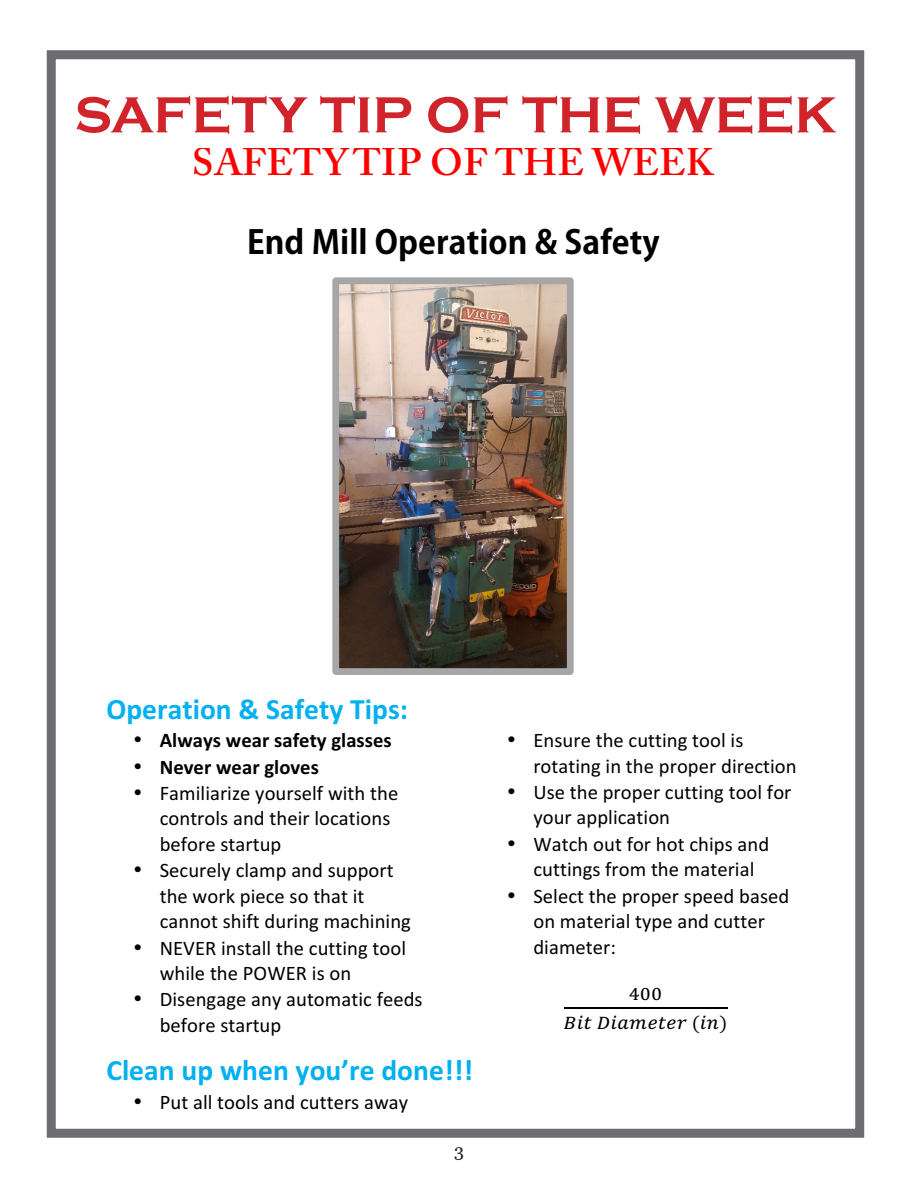
<style>
.page{position:relative;width:918px;height:1188px;background:#fff}
.page>*{position:absolute;margin:0;border:0;box-sizing:border-box;transform-origin:0 0}
.Pg_Titles{font:700 52.5px "Copperplate Gothic";color:#d1232a}
.t1{font:600 38.4px "Adobe Caslon Pro";letter-spacing:.015em;color:#f00}
.t2{font:700 32.4px "Adobe Gothic Std";letter-spacing:.005em;color:#000}
.t3{font:700 29.55px "Calibri";color:#00b0f0}
.t4{font:20.7px/25.2px "Calibri";color:#000}
.t5{font:700 20.7px "Calibri";color:#000}
.t6{font:19.2px/29.1px "Cambria Math";color:#000;text-align:center}
.t7{font:18px "Georgia";color:#231f20}
</style>
<div class="page">
<div style="left:47px;top:50px;width:817px;height:1088px;border:9px solid #6c6d70"></div>
<hr style="left:564px;top:1007px;width:163px;height:2px;background:#000">
<img style="left:340px;top:286px;width:226px;height:381px">
<div style="left:332px;top:278px;width:242px;height:397px;border:7px solid #a6a6a6"></div>
<p class="Pg_Titles" style="left:74px;top:86px;width:764px">SAFETY TIP OF THE WEEK</p>
<p class="t1" style="left:192px;top:140px;width:523px">SAFETY TIP OF THE WEEK</p>
<p class="t2" style="left:247px;top:222px;width:414px">End Mill Operation &amp; Safety</p>
<p class="t3" style="left:106px;top:688px;width:303px">Operation &amp; Safety Tips:</p>
<p class="t5" style="left:133px;top:726px;width:260px">• Always wear safety glasses</p>
<p class="t5" style="left:133px;top:752px;width:187px">• Never wear gloves</p>
<p class="t4" style="left:160px;top:780px;width:240px;text-indent:-27px">• Familiarize yourself with the controls and their locations before startup</p>
<p class="t4" style="left:160px;top:857px;width:253px;text-indent:-27px">• Securely clamp and support the work piece so that it cannot shift during machining</p>
<p class="t4" style="left:160px;top:935px;width:248px;text-indent:-27px">• NEVER install the cutting tool while the POWER is on</p>
<p class="t4" style="left:160px;top:986px;width:264px;text-indent:-27px">• Disengage any automatic feeds before startup</p>
<p class="t3" style="left:106px;top:1049px;width:368px">Clean up when you’re done!!!</p>
<p class="t4" style="left:133px;top:1089px;width:277px">• Put all tools and cutters away</p>
<p class="t7" style="left:454px;top:1138px;width:11px">3</p>
<p class="t4" style="left:533px;top:727px;width:265px;line-height:25.7px;text-indent:-27px">• Ensure the cutting tool is rotating in the proper direction</p>
<p class="t4" style="left:533px;top:779px;width:260px;text-indent:-27px">• Use the proper cutting tool for your application</p>
<p class="t4" style="left:507px;top:831px;width:264px;text-align:center">• Watch out for hot chips and cuttings from the material</p>
<p class="t4" style="left:533px;top:883px;width:257px;text-indent:-27px">• Select the proper speed based on material type and cutter diameter:</p>
<p class="t6" style="left:564px;top:979px;width:165px">!""<br>#$% '$()*%*+ ($-)</p>
</div>
